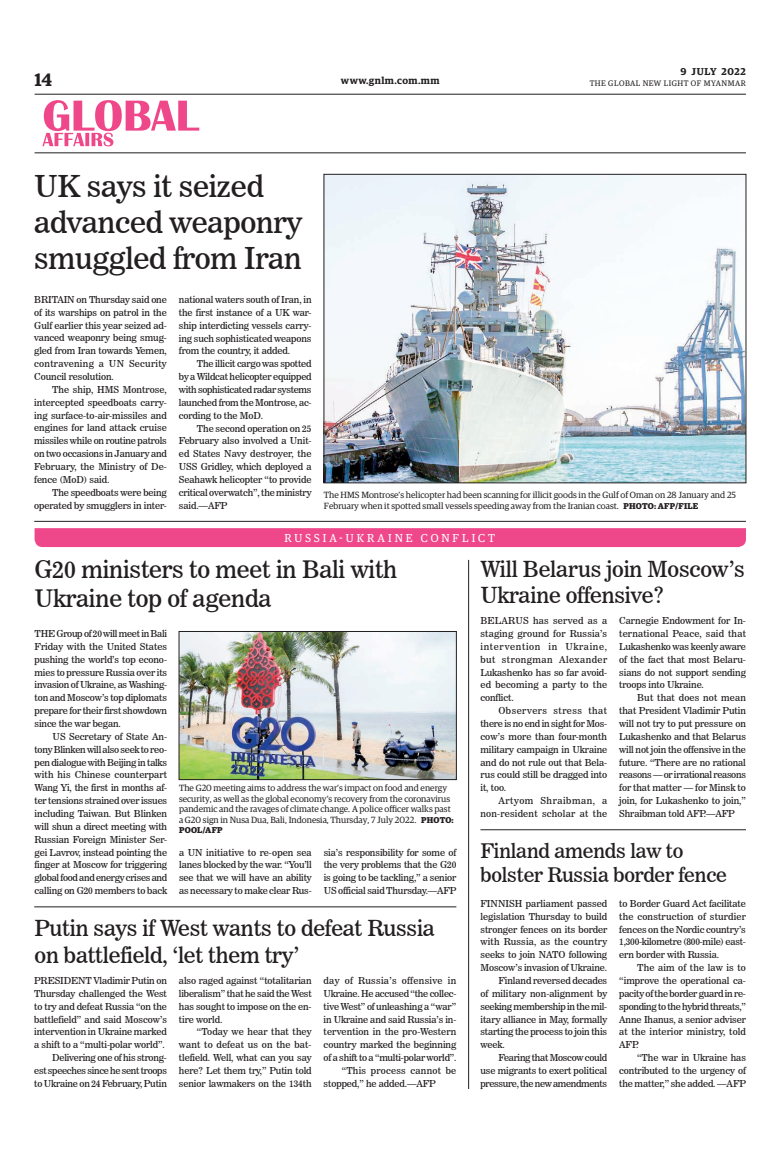
<style>
.page{position:relative;width:773px;height:1152px;background:#fff}
.page>*{position:absolute;margin:0;border:0;box-sizing:border-box;transform-origin:0 0}
._3_Clm_Head{font:30px/36px "News 706 BT Roman C";letter-spacing:-.01em;color:#231f20}
._3_Clm_Head-2{font:24px/28.8px "News 706 BT Roman C";letter-spacing:-.01em;color:#231f20}
._2_Clm_Head{font:22px/26.4px "News 706 BT Roman C";letter-spacing:-.01em;color:#231f20}
._2_Clm_Head-2{font:20px/24px "News 706 BT Roman C";letter-spacing:-.01em;color:#231f20}
.t1{font:600 18px "Guardian Egyp";color:#231f20}
.t2{font:11.5px "Guardian Egyp";letter-spacing:.26em;color:#fff}
.t3{font:600 10px "Guardian Egyp";letter-spacing:.045em;color:#231f20}
._2nd_Body{font:9.5px/12.9px "News 706 BT Roman C";letter-spacing:-.01em;color:#231f20;text-align:justify}
.Normal_Para{font:9.5px/12.9px "News 706 BT Roman C";letter-spacing:-.01em;color:#231f20;text-align:justify}
._2nd_Body-2{font:9.5px/12.9px "News 706 BT Roman C";letter-spacing:.02em;color:#231f20}
.t4{font:9px/10.8px "Guardian Egyp";color:#231f20}
.t5{font:700 8.5px "Guardian Egyp";letter-spacing:.02em;color:#231f20}
.t6{font:8px "Guardian Egyp";letter-spacing:.06em;color:#231f20}
.s1{font-weight:700;font-size:8.5px}
</style>
<div class="page">
<hr style="left:35px;top:94px;width:711px;height:1px;background:#231f20">
<hr style="left:35px;top:152px;width:711px;height:1px;background:#231f20">
<svg style="left:42px;top:100px;width:157px;height:46px"></svg>
<div style="left:35px;top:528px;width:711px;height:19px;background:#ef488a"></div>
<img style="left:326px;top:176px;width:418px;height:305px">
<div style="left:324px;top:174px;width:422px;height:309px;border:1px solid #231f20"></div>
<img style="left:181px;top:633px;width:273px;height:145px">
<div style="left:179px;top:631px;width:277px;height:149px;border:1px solid #231f20"></div>
<hr style="left:34px;top:521px;width:712px;height:1px;background:#231f20">
<hr style="left:34px;top:907px;width:422px;height:1px;background:#231f20">
<hr style="left:468px;top:560px;width:1px;height:529px;background:#231f20">
<hr style="left:480px;top:830px;width:266px;height:1px;background:#231f20">
<h3 class="t1" style="left:35px;top:67px;width:19px">14</h3>
<p class="t3" style="left:680px;top:64px;width:67px">9 JULY 2022</p>
<p class="t3" style="left:341px;top:73px;width:100px">www.gnlm.com.mm</p>
<p class="t6" style="left:589px;top:78px;width:158px">THE GLOBAL NEW LIGHT OF MYANMAR</p>
<p class="_3_Clm_Head" style="left:34px;top:168px;width:269px">UK says it seized advanced weaponry smuggled from Iran</p>
<p class="Normal_Para" style="left:34px;top:293px;width:134px">BRITAIN on Thursday said one of its warships on patrol in the Gulf earlier this year seized ad&shy;vanced weaponry being smug&shy;gled from Iran towards Yemen, contravening a UN Security Council resolution.</p>
<p class="_2nd_Body" style="left:34px;top:383px;width:134px;text-indent:18px">The ship, HMS Montrose, intercepted speedboats carry&shy;ing surface-to-air-missiles and engines for land attack cruise missiles while on routine patrols on two occasions in January and February, the Ministry of De&shy;fence (MoD) said.</p>
<p class="_2nd_Body" style="left:34px;top:486px;width:134px;text-align:right">The speedboats were being operated by smugglers in inter-</p>
<p class="_2nd_Body" style="left:179px;top:293px;width:134px">national waters south of Iran, in the first instance of a UK war&shy;ship interdicting vessels carry&shy;ing such sophisticated weapons from the country, it added.</p>
<p class="_2nd_Body" style="left:179px;top:357px;width:134px;text-indent:18px">The illicit cargo was spotted by a Wildcat helicopter equipped with sophisticated radar systems launched from the Montrose, ac&shy;cording to the MoD.</p>
<p class="_2nd_Body" style="left:179px;top:422px;width:134px;text-indent:18px">The second operation on 25<br>February also involved a Unit&shy;ed States Navy destroyer, the USS Gridley, which deployed a Seahawk helicopter “to provide critical overwatch”, the ministry said.—AFP</p>
<p class="t4" style="left:324px;top:489px;width:413px">The HMS Montrose’s helicopter had been scanning for illicit goods in the Gulf of Oman on 28 January and 25<br>February when it spotted small vessels speeding away from the Iranian coast. <span class="s1">PHOTO: AFP/FILE</span></p>
<p class="t2" style="left:284px;top:530px;width:212px">RUSSIA-UKRAINE CONFLICT</p>
<p class="_3_Clm_Head-2" style="left:35px;top:555px;width:364px">G20 ministers to meet in Bali with<br>Ukraine top of agenda</p>
<p class="Normal_Para" style="left:35px;top:627px;width:134px">THE Group of 20 will meet in Bali Friday with the United States pushing the world’s top econo&shy;mies to pressure Russia over its invasion of Ukraine, as Washing&shy;ton and Moscow’s top diplomats prepare for their first showdown since the war began.</p>
<p class="_2nd_Body" style="left:35px;top:730px;width:134px;text-indent:18px">US Secretary of State An&shy;tony Blinken will also seek to reo&shy;pen dialogue with Beijing in talks with his Chinese counterpart Wang Yi, the first in months af&shy;ter tensions strained over issues including Taiwan. But Blinken will shun a direct meeting with Russian Foreign Minister Ser&shy;gei Lavrov, instead pointing the finger at Moscow for triggering global food and energy crises and calling on G20 members to back</p>
<p class="t4" style="left:179px;top:782px;width:276px">The G20 meeting aims to address the war’s impact on food and energy security, as well as the global economy’s recovery from the coronavirus pandemic and the ravages of climate change. A police officer walks past a G20 sign in Nusa Dua, Bali, Indonesia, Thursday, 7 July 2022. <span class="s1">PHOTO:</span></p>
<p class="t5" style="left:179px;top:824px;width:45px">POOL/AFP</p>
<p class="_2nd_Body" style="left:179px;top:846px;width:134px">a UN initiative to re-open sea lanes blocked by the war. “You’ll see that we will have an ability as necessary to make clear Rus-</p>
<p class="_2nd_Body" style="left:324px;top:846px;width:134px">sia’s responsibility for some of the very problems that the G20 is going to be tackling,” a senior US official said Thursday.—AFP</p>
<p class="_2_Clm_Head" style="left:35px;top:915px;width:402px">Putin says if West wants to defeat Russia on battlefield, ‘let them try’</p>
<p class="Normal_Para" style="left:34px;top:974px;width:134px">PRESIDENT Vladimir Putin on Thursday challenged the West to try and defeat Russia “on the battlefield” and said Moscow’s intervention in Ukraine marked a shift to a “multi-polar world”.</p>
<p class="_2nd_Body" style="left:34px;top:1051px;width:134px;text-indent:18px">Delivering one of his strong&shy;est speeches since he sent troops to Ukraine on 24 February, Putin</p>
<p class="_2nd_Body" style="left:179px;top:974px;width:134px">also raged against “totalitarian liberalism” that he said the West has sought to impose on the en&shy;tire world.</p>
<p class="_2nd_Body" style="left:179px;top:1026px;width:134px;text-indent:18px">“Today we hear that they want to defeat us on the bat&shy;tlefield. Well, what can you say here? Let them try,” Putin told senior lawmakers on the 134th</p>
<p class="_2nd_Body" style="left:323px;top:974px;width:134px">day of Russia’s offensive in Ukraine. He accused “the collec&shy;tive West” of unleashing a “war” in Ukraine and said Russia’s in&shy;tervention in the pro-Western country marked the beginning of a shift to a “multi-polar world”.</p>
<p class="_2nd_Body-2" style="left:323px;top:1064px;width:134px;text-indent:18px">“This process cannot be stopped,” he added.—AFP</p>
<p class="_2_Clm_Head" style="left:480px;top:555px;width:266px">Will Belarus join Moscow’s<br>Ukraine offensive?</p>
<p class="Normal_Para" style="left:480px;top:614px;width:128px">BELARUS has served as a staging ground for Russia’s intervention in Ukraine, but strongman Alexander Lukashenko has so far avoid&shy;ed becoming a party to the conflict.</p>
<p class="_2nd_Body" style="left:480px;top:704px;width:128px;text-indent:18px">Observers stress that there is no end in sight for Mos&shy;cow’s more than four-month military campaign in Ukraine and do not rule out that Bela&shy;rus could still be dragged into it, too.</p>
<p class="_2nd_Body-2" style="left:480px;top:794px;width:128px;text-align:right">Artyom Shraibman, a non-resident scholar at the</p>
<p class="_2nd_Body" style="left:619px;top:614px;width:128px">Carnegie Endowment for In&shy;ternational Peace, said that Lukashenko was keenly aware of the fact that most Belaru&shy;sians do not support sending troops into Ukraine.</p>
<p class="_2nd_Body" style="left:619px;top:691px;width:128px;text-indent:18px">But that does not mean that President Vladimir Putin will not try to put pressure on Lukashenko and that Belarus will not join the offensive in the future. “There are no rational reasons — or irrational reasons for that matter — for Minsk to join, for Lukashenko to join,” Shraibman told AFP.—AFP</p>
<p class="_2_Clm_Head-2" style="left:480px;top:839px;width:248px">Finland amends law to bolster Russia border fence</p>
<p class="Normal_Para" style="left:480px;top:897px;width:128px">FINNISH parliament passed legislation Thursday to build stronger fences on its border with Russia, as the country seeks to join NATO following Moscow’s invasion of Ukraine.</p>
<p class="_2nd_Body" style="left:480px;top:974px;width:128px;text-indent:18px">Finland reversed decades of military non-alignment by seeking membership in the mil&shy;itary alliance in May, formally starting the process to join this week.</p>
<p class="_2nd_Body" style="left:480px;top:1051px;width:128px;text-indent:18px">Fearing that Moscow could use migrants to exert political pressure, the new amendments</p>
<p class="_2nd_Body" style="left:619px;top:897px;width:128px">to Border Guard Act facilitate the construction of sturdier fences on the Nordic country’s 1,300-kilometre (800-mile) east&shy;ern border with Russia.</p>
<p class="_2nd_Body" style="left:619px;top:961px;width:128px;text-indent:18px">The aim of the law is to “improve the operational ca&shy;pacity of the border guard in re&shy;sponding to the hybrid threats,” Anne Ihanus, a senior adviser at the interior ministry, told AFP.</p>
<p class="_2nd_Body" style="left:619px;top:1051px;width:128px;text-indent:18px">“The war in Ukraine has contributed to the urgency of the matter,” she added. —AFP</p>
</div>
